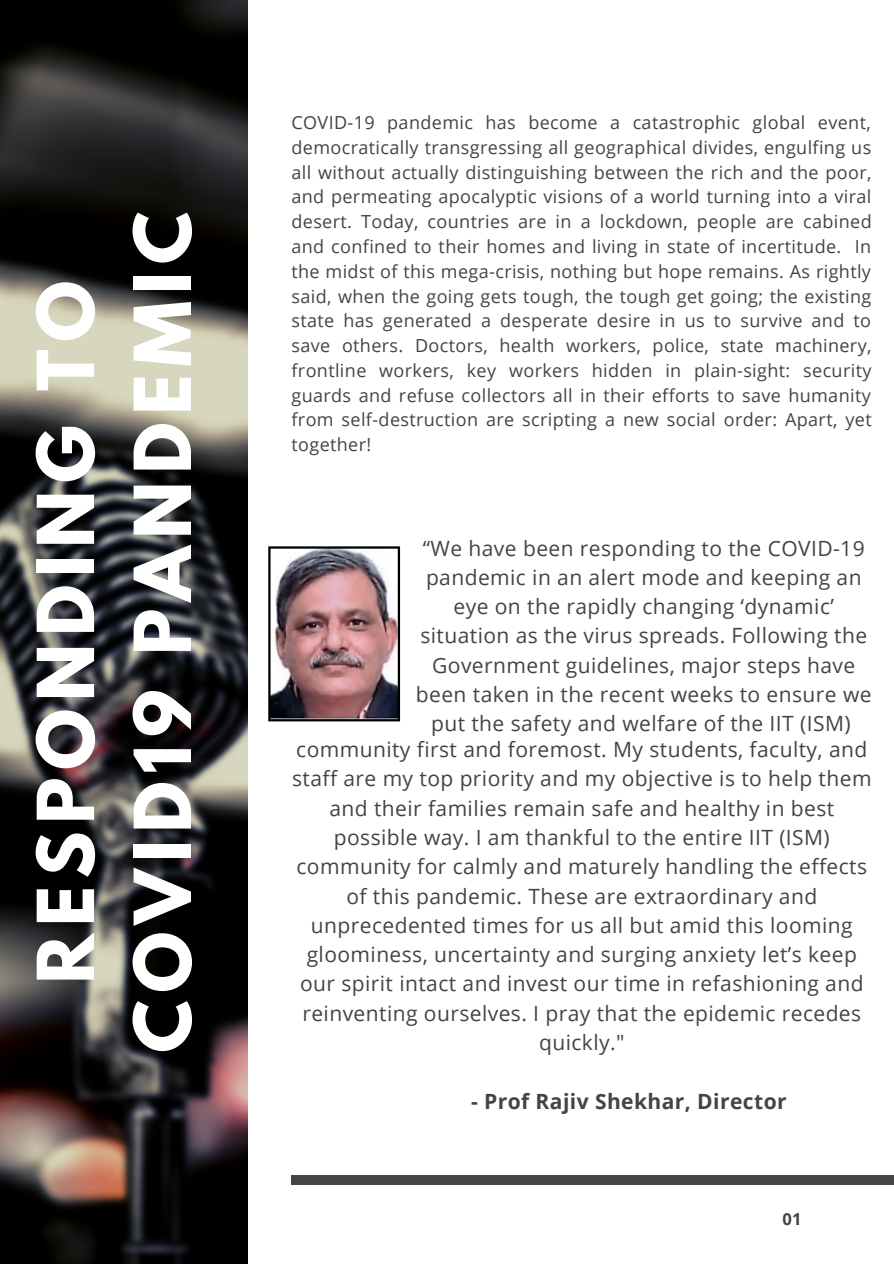
<style>
.page{position:relative;width:894px;height:1264px;background:#fff}
.page>*{position:absolute;margin:0;border:0;box-sizing:border-box;transform-origin:0 0}
.t1{font:700 69.6px/96.9px "League Spartan";letter-spacing:.11em;color:#fff;text-align:center}
.t2{font:21px/29.2px "Open Sans";letter-spacing:.02em;color:#444440;text-align:center}
.t3{font:700 21px "Open Sans";letter-spacing:.02em;color:#444440}
.t4{font:18px/24.8px "Open Sans";letter-spacing:.02em;color:#444440;text-align:justify}
.t5{font:700 16.5px "Open Sans";color:#444440}
</style>
<div class="page">
<img style="left:0;top:0;width:248px;height:1263px">
<div style="left:291px;top:1175px;width:602px;height:9px;background:#444440"></div>
<img style="left:268px;top:546px;width:132px;height:175px">
<h1 class="t1" style="left:26px;top:1052px;width:842px;rotate:-90deg">RESPONDING TO<br>COVID19 PANDEMIC</h1>
<p class="t4" style="left:291px;top:110px;width:581px">COVID-19 pandemic has become a catastrophic global event, democratically transgressing all geographical divides, engulfing us all without actually distinguishing between the rich and the poor, and permeating apocalyptic visions of a world turning into a viral desert. Today, countries are in a lockdown, people are cabined and confined to their homes and living in state of incertitude. In the midst of this mega-crisis, nothing but hope remains. As rightly said, when the going gets tough, the tough get going; the existing state has generated a desperate desire in us to survive and to save others. Doctors, health workers, police, state machinery, frontline workers, key workers hidden in plain-sight: security guards and refuse collectors all in their efforts to save humanity from self-destruction are scripting a new social order: Apart, yet together!</p>
<p class="t2" style="left:416px;top:532px;width:457px">“We have been responding to the COVID-19 pandemic in an alert mode and keeping an eye on the rapidly changing ‘dynamic’ situation as the virus spreads. Following the Government guidelines, major steps have been taken in the recent weeks to ensure we put the safety and welfare of the IIT (ISM)</p>
<p class="t2" style="left:292px;top:734px;width:581px">community first and foremost. My students, faculty, and staff are my top priority and my objective is to help them and their families remain safe and healthy in best possible way. I am thankful to the entire IIT (ISM) community for calmly and maturely handling the effects of this pandemic. These are extraordinary and unprecedented times for us all but amid this looming gloominess, uncertainty and surging anxiety let’s keep our spirit intact and invest our time in refashioning and reinventing ourselves. I pray that the epidemic recedes quickly."</p>
<p class="t3" style="left:471px;top:1086px;width:317px">- Prof Rajiv Shekhar, Director</p>
<p class="t5" style="left:782px;top:1206px;width:21px">01</p>
</div>
